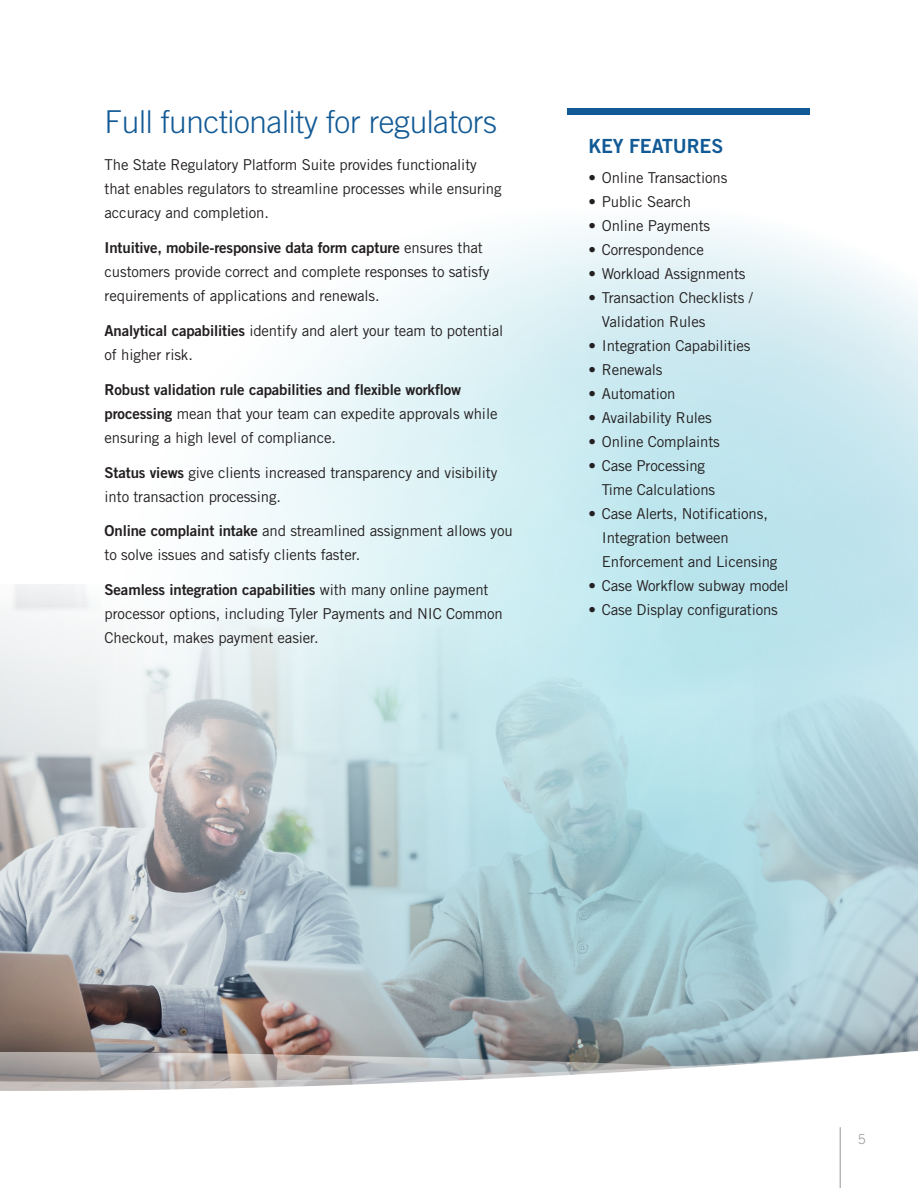
<style>
.page{position:relative;width:918px;height:1188px;background:#fff}
.page>*{position:absolute;margin:0;border:0;box-sizing:border-box;transform-origin:0 0}
.Blue_headline_thin{font:300 31.5px "Trade Gothic";letter-spacing:-.01em;color:#125a96}
.blue_header{font:19.5px "Trade Gothic Bold Two";letter-spacing:-.01em;color:#125a96}
.Body{font:15px/24px "Trade Gothic";letter-spacing:-.01em;color:#231f20}
.t1{font:300 13.5px "Trade Gothic";color:#939598}
.s1{font-family:"Trade Gothic Bold Two"}
</style>
<div class="page">
<img style="left:0;top:585px;width:91px;height:398px">
<img style="left:91px;top:225px;width:827px;height:758px">
<div style="left:0;top:983px;width:918px;height:205px;background:#231f20;opacity:.15"></div>
<div style="left:0;top:1015px;width:918px;height:173px;background:#231f20;opacity:.15"></div>
<svg style="left:0;top:1049px;width:918px;height:139px"></svg>
<hr style="left:840px;top:1127px;width:1px;height:61px;background:#939598">
<div style="left:567px;top:108px;width:243px;height:6px;background:#125a96"></div>
<p class="Blue_headline_thin" style="left:105px;top:103px;width:394px">Full functionality for regulators</p>
<p class="Body" style="left:105px;top:153px;width:399px">The State Regulatory Platform Suite provides functionality that enables regulators to streamline processes while ensuring accuracy and completion.</p>
<p class="Body" style="left:105px;top:236px;width:386px"><span class="s1">Intuitive, mobile-responsive data form capture</span> ensures that customers provide correct and complete responses to satisfy requirements of applications and renewals.</p>
<p class="Body" style="left:105px;top:318px;width:400px"><span class="s1">Analytical capabilities</span> identify and alert your team to potential of higher risk.</p>
<p class="Body" style="left:105px;top:377px;width:394px"><span class="s1">Robust validation rule capabilities and flexible workflow processing</span> mean that your team can expedite approvals while ensuring a high level of compliance.</p>
<p class="Body" style="left:105px;top:460px;width:394px"><span class="s1">Status views</span> give clients increased transparency and visibility into transaction processing.</p>
<p class="Body" style="left:105px;top:519px;width:410px"><span class="s1">Online complaint intake</span> and streamlined assignment allows you to solve issues and satisfy clients faster.</p>
<p class="Body" style="left:105px;top:578px;width:400px"><span class="s1">Seamless integration capabilities</span> with many online payment processor options, including Tyler Payments and NIC Common<br>Checkout, makes payment easier.</p>
<p class="blue_header" style="left:588px;top:134px;width:136px">KEY FEATURES</p>
<p class="Body" style="left:588px;top:166px;width:141px">• Online Transactions</p>
<p class="Body" style="left:588px;top:190px;width:104px">• Public Search</p>
<p class="Body" style="left:588px;top:214px;width:123px">• Online Payments</p>
<p class="Body" style="left:588px;top:238px;width:117px">• Correspondence</p>
<p class="Body" style="left:588px;top:262px;width:159px">• Workload Assignments</p>
<p class="Body" style="left:602px;top:286px;width:152px;text-indent:-14px">• Transaction Checklists /<br>Validation Rules</p>
<p class="Body" style="left:588px;top:334px;width:164px">• Integration Capabilities</p>
<p class="Body" style="left:588px;top:358px;width:76px">• Renewals</p>
<p class="Body" style="left:588px;top:382px;width:89px">• Automation</p>
<p class="Body" style="left:588px;top:406px;width:125px">• Availability Rules</p>
<p class="Body" style="left:588px;top:430px;width:133px">• Online Complaints</p>
<p class="Body" style="left:602px;top:454px;width:115px;text-indent:-14px">• Case Processing<br>Time Calculations</p>
<p class="Body" style="left:602px;top:502px;width:177px;text-indent:-14px">• Case Alerts, Notifications,<br>Integration between<br>Enforcement and Licensing</p>
<p class="Body" style="left:588px;top:574px;width:202px">• Case Workflow subway model</p>
<p class="Body" style="left:588px;top:598px;width:191px">• Case Display configurations</p>
<p class="t1" style="left:858px;top:1131px;width:9px">5</p>
</div>
